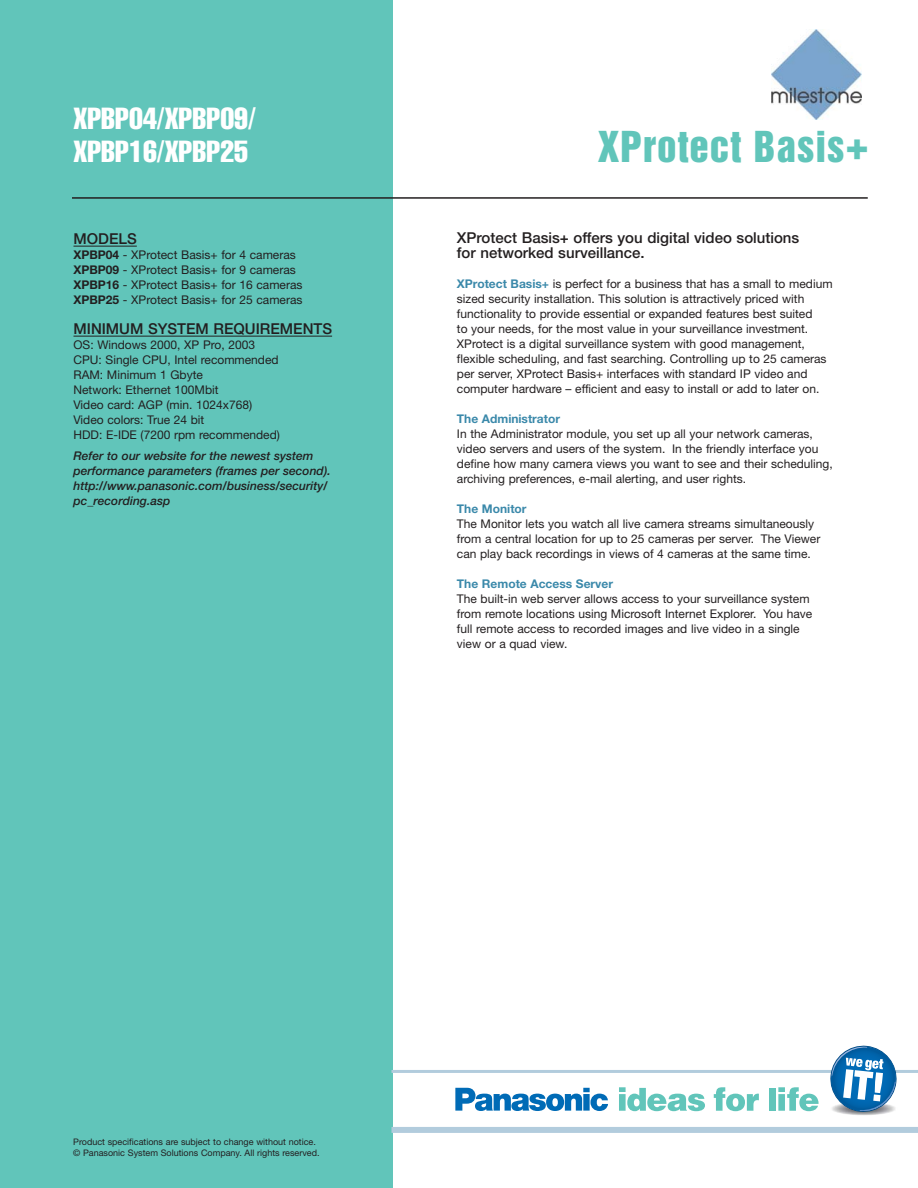
<style>
.page{position:relative;width:918px;height:1188px;background:#fff}
.page>*{position:absolute;margin:0;border:0;box-sizing:border-box;transform-origin:0 0}
.t1{font:39px "Helvetica Inserat";letter-spacing:.025em;color:#61c5ba}
.t2{font:extra-condensed 30px/33px "Helvetica";color:#fff}
.t3{font:500 15px/15px "Helvetica Neue";color:#231f20}
.t4{font:12px/15px "Helvetica Neue";color:#231f20}
.t5{font:italic 500 12px/15px "Helvetica Neue";color:#231f20}
.t6{font:9px/10.8px "Helvetica Neue";color:#231f20}
.s1{font-weight:700}
.s2{font-weight:700;color:#3b89aa}
</style>
<div class="page">
<div style="left:0;top:0;width:393px;height:1188px;background:#61c5ba"></div>
<hr style="left:72px;top:197px;width:796px;height:2px;background:#231f20">
<hr style="left:74px;top:246px;width:63px;height:1px;background:#231f20">
<hr style="left:74px;top:336px;width:258px;height:1px;background:#231f20">
<svg style="left:619px;top:1087px;width:86px;height:24px"></svg>
<svg style="left:714px;top:1087px;width:45px;height:24px"></svg>
<div style="left:769px;top:1088px;width:6px;height:23px;background:#61c5ba"></div>
<svg style="left:778px;top:1087px;width:41px;height:24px"></svg>
<svg style="left:455px;top:1088px;width:153px;height:23px"></svg>
<div style="left:392px;top:1127px;width:526px;height:6px;background:#b2ccdd"></div>
<hr style="left:392px;top:1070px;width:526px;height:3px;background:#b2ccdd">
<svg style="left:830px;top:1045px;width:67px;height:69px"></svg>
<img style="left:771px;top:30px;width:90px;height:89px">
<p class="t2" style="left:74px;top:103px;width:184px">XPBP04/XPBP09/<br>XPBP16/XPBP25</p>
<p class="t3" style="left:74px;top:233px;width:65px">MODELS</p>
<p class="t4" style="left:74px;top:249px;width:230px"><span class="s1">XPBP04</span> - XProtect Basis+ for 4 cameras <span class="s1">XPBP09</span> - XProtect Basis+ for 9 cameras <span class="s1">XPBP16</span> - XProtect Basis+ for 16 cameras <span class="s1">XPBP25</span> - XProtect Basis+ for 25 cameras</p>
<p class="t3" style="left:74px;top:323px;width:260px">MINIMUM SYSTEM REQUIREMENTS</p>
<p class="t4" style="left:74px;top:339px;width:208px">OS: Windows 2000, XP Pro, 2003<br>CPU: Single CPU, Intel recommended<br>RAM: Minimum 1 Gbyte<br>Network: Ethernet 100Mbit<br>Video card: AGP (min. 1024x768)<br>Video colors: True 24 bit<br>HDD: E-IDE (7200 rpm recommended)</p>
<p class="t5" style="left:74px;top:450px;width:259px">Refer to our website for the newest system performance parameters (frames per second). http://www.panasonic.com/business/security/ pc_recording.asp</p>
<p class="t1" style="left:598px;top:131px;width:272px">XProtect Basis+</p>
<p class="t3" style="left:457px;top:231px;width:344px">XProtect Basis+ offers you digital video solutions for networked surveillance.</p>
<p class="t4" style="left:457px;top:277px;width:377px"><span class="s2">XProtect Basis+</span> is perfect for a business that has a small to medium sized security installation. This solution is attractively priced with functionality to provide essential or expanded features best suited<br>to your needs, for the most value in your surveillance investment.<br>XProtect is a digital surveillance system with good management, flexible scheduling, and fast searching. Controlling up to 25 cameras per server, XProtect Basis+ interfaces with standard IP video and computer hardware – efficient and easy to install or add to later on.</p>
<p class="t4" style="left:457px;top:412px;width:377px"><span class="s2">The Administrator<br></span>In the Administrator module, you set up all your network cameras, video servers and users of the system. In the friendly interface you define how many camera views you want to see and their scheduling, archiving preferences, e-mail alerting, and user rights.</p>
<p class="t4" style="left:457px;top:502px;width:365px"><span class="s2">The Monitor<br></span>The Monitor lets you watch all live camera streams simultaneously from a central location for up to 25 cameras per server. The Viewer can play back recordings in views of 4 cameras at the same time.</p>
<p class="t4" style="left:457px;top:577px;width:357px"><span class="s2">The Remote Access Server<br></span>The built-in web server allows access to your surveillance system from remote locations using Microsoft Internet Explorer. You have full remote access to recorded images and live video in a single view or a quad view.</p>
<p class="t6" style="left:73px;top:1137px;width:248px">Product specifications are subject to change without notice. © Panasonic System Solutions Company. All rights reserved.</p>
</div>
